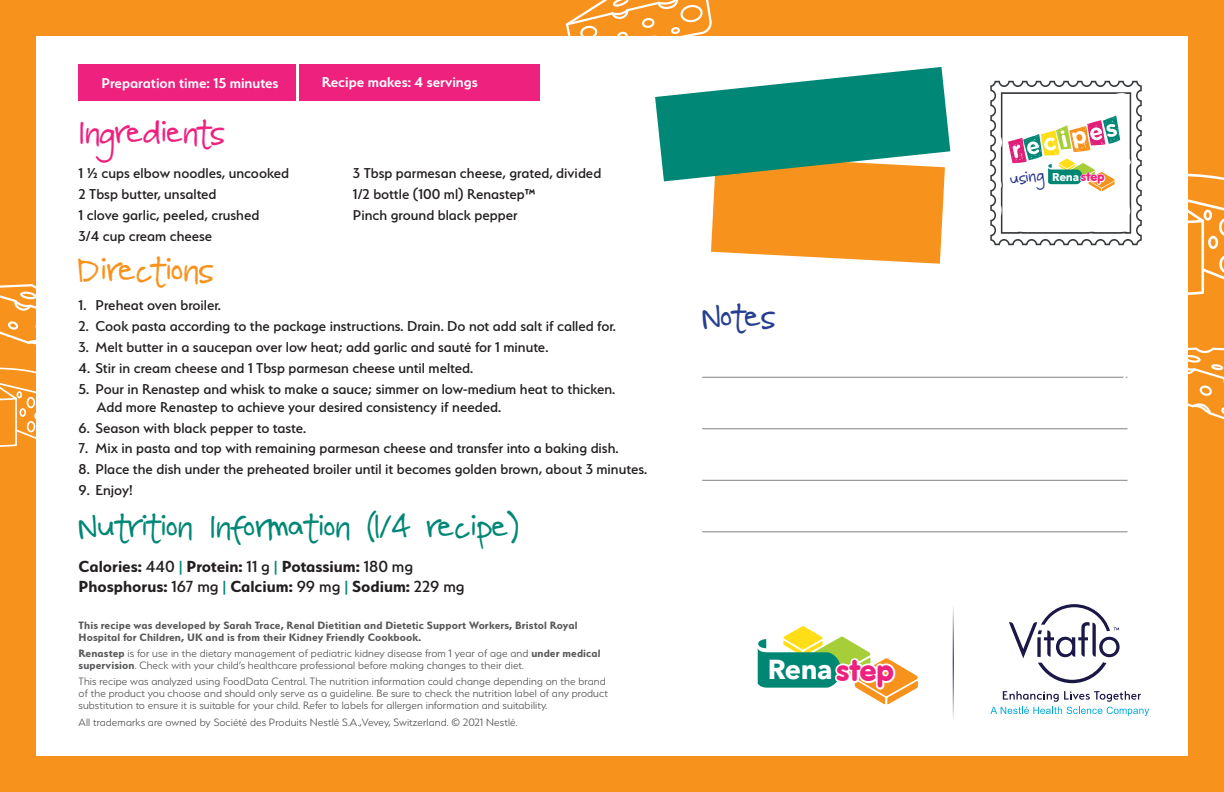
<style>
.page{position:relative;width:1224px;height:792px;background:#f7931d}
.page>*{position:absolute;margin:0;border:0;box-sizing:border-box;transform-origin:0 0}
.t1{font:29.2px "DJB Poppyseed";color:#f7931d}
.t2{font:28px "DJB Poppyseed";color:#008775}
.t3{font:28px "DJB Poppyseed";color:#ee217f}
.t4{font:28px "DJB Poppyseed";color:#253f8e}
.t5{font:700 27.4px "Avenir Next";color:#fff}
.t6{font:700 18px/20px "Serenity";color:#231f20}
.t7{font:500 16px/18px "Serenity";color:#231f20}
.t8{font:600 16px "Serenity";color:#fff}
.t9{font:13.8px "DJB Poppyseed";color:#24318b}
.t10{font:300 12px/12px "Serenity";letter-spacing:.01em;color:#57585a}
.t11{font:700 12px/12px "Serenity";letter-spacing:.01em;color:#57585a}
.t12{font:700 11.4px "Avenir Next";color:#fff}
.s1{font-weight:500}
.s2{font-weight:500;color:#008775}
.s3{font-weight:700}
.s4{font-family:"VAG Rounded";font-weight:900;font-size:29.6px;color:#ee217f}
.s5{font-family:"VAG Rounded";font-weight:900;font-size:12.4px;color:#ee217f}
</style>
<div class="page">
<div style="left:36px;top:36px;width:1152px;height:720px;background:#fff"></div>
<hr style="left:953px;top:601px;width:1px;height:119px;background:#1a1546">
<hr style="left:702px;top:531px;width:426px;height:1px;background:#808285">
<hr style="left:702px;top:480px;width:426px;height:1px;background:#808285">
<hr style="left:702px;top:428px;width:426px;height:1px;background:#808285">
<hr style="left:702px;top:377px;width:426px;height:1px;background:#808285">
<svg style="left:566px;top:0;width:146px;height:36px"></svg>
<div style="left:300px;top:65px;width:240px;height:36px;background:#ee217f"></div>
<div style="left:79px;top:65px;width:217px;height:36px;background:#ee217f"></div>
<svg style="left:655px;top:67px;width:295px;height:197px"></svg>
<svg style="left:0;top:284px;width:36px;height:163px"></svg>
<svg style="left:758px;top:626px;width:160px;height:78px"></svg>
<svg style="left:1122px;top:348px;width:102px;height:81px"></svg>
<svg style="left:990px;top:81px;width:234px;height:214px"></svg>
<svg style="left:1009px;top:604px;width:111px;height:79px"></svg>
<svg style="left:990px;top:691px;width:159px;height:25px"></svg>
<p class="t8" style="left:101px;top:74px;width:179px">Preparation time: 15 minutes</p>
<p class="t8" style="left:322px;top:73px;width:158px">Recipe makes: 4 servings</p>
<h3 class="t3" style="left:79px;top:118px;width:148px">Ingredients</h3>
<p class="t7" style="left:79px;top:164px;width:212px">1 ½ cups elbow noodles, uncooked</p>
<p class="t7" style="left:353px;top:164px;width:250px">3 Tbsp parmesan cheese, grated, divided</p>
<p class="t7" style="left:79px;top:185px;width:140px">2 Tbsp butter, unsalted</p>
<p class="t7" style="left:353px;top:185px;width:184px">1/2 bottle (100 ml) Renastep™</p>
<p class="t7" style="left:79px;top:206px;width:182px">1 clove garlic, peeled, crushed</p>
<p class="t7" style="left:353px;top:206px;width:166px">Pinch ground black pepper</p>
<p class="t7" style="left:79px;top:227px;width:135px">3/4 cup cream cheese</p>
<h3 class="t1" style="left:79px;top:255px;width:137px">Directions</h3>
<p class="t7" style="left:79px;top:296px;width:144px">1. Preheat oven broiler.</p>
<p class="t7" style="left:79px;top:317px;width:539px">2. Cook pasta according to the package instructions. Drain. Do not add salt if called for.</p>
<p class="t7" style="left:79px;top:338px;width:471px">3. Melt butter in a saucepan over low heat; add garlic and sauté for 1 minute.</p>
<p class="t7" style="left:79px;top:359px;width:396px">4. Stir in cream cheese and 1 Tbsp parmesan cheese until melted.</p>
<p class="t7" style="left:97px;top:380px;width:520px;text-indent:-18px">5. Pour in Renastep and whisk to make a sauce; simmer on low-medium heat to thicken.<br>Add more Renastep to achieve your desired consistency if needed.</p>
<p class="t7" style="left:79px;top:418px;width:229px">6. Season with black pepper to taste.</p>
<p class="t7" style="left:79px;top:439px;width:541px">7. Mix in pasta and top with remaining parmesan cheese and transfer into a baking dish.</p>
<p class="t7" style="left:79px;top:460px;width:570px">8. Place the dish under the preheated broiler until it becomes golden brown, about 3 minutes.</p>
<p class="t7" style="left:79px;top:481px;width:56px">9. Enjoy!</p>
<h3 class="t2" style="left:79px;top:512px;width:443px">Nutrition Information (1/4 recipe)</h3>
<h5 class="t6" style="left:79px;top:556px;width:388px">Calories: <span class="s1">440</span> <span class="s2">|</span> Protein: <span class="s1">11 g</span> <span class="s2">|</span> Potassium: <span class="s1">180 mg<br></span>Phosphorus: <span class="s1">167 mg</span> <span class="s2">|</span> Calcium: <span class="s1">99 mg</span> <span class="s2">|</span> Sodium: <span class="s1">229 mg</span></h5>
<p class="t11" style="left:79px;top:619px;width:501px">This recipe was developed by Sarah Trace, Renal Dietitian and Dietetic Support Workers, Bristol Royal<br>Hospital for Children, UK and is from their Kidney Friendly Cookbook.</p>
<p class="t10" style="left:79px;top:647px;width:524px"><span class="s3">Renastep</span> is for use in the dietary management of pediatric kidney disease from 1 year of age and <span class="s3">under medical supervision</span>. Check with your child’s healthcare professional before making changes to their diet.</p>
<p class="t10" style="left:79px;top:676px;width:531px">This recipe was analyzed using FoodData Central. The nutrition information could change depending on the brand of the product you choose and should only serve as a guideline. Be sure to check the nutrition label of any product substitution to ensure it is suitable for your child. Refer to labels for allergen information and suitability.</p>
<p class="t10" style="left:79px;top:716px;width:441px">All trademarks are owned by Société des Produits Nestlé S.A.,Vevey, Switzerland. © 2021 Nestlé.</p>
<p class="t4" style="left:702px;top:302px;width:75px">Notes</p>
<p class="t5" style="left:768px;top:646px;width:128px">Rena <span class="s4">step</span></p>
<p class="t9" style="left:1009px;top:172px;width:35px;rotate:-9deg">using</p>
<p class="t12" style="left:1052px;top:167px;width:54px">Rena <span class="s5">step</span></p>
</div>
